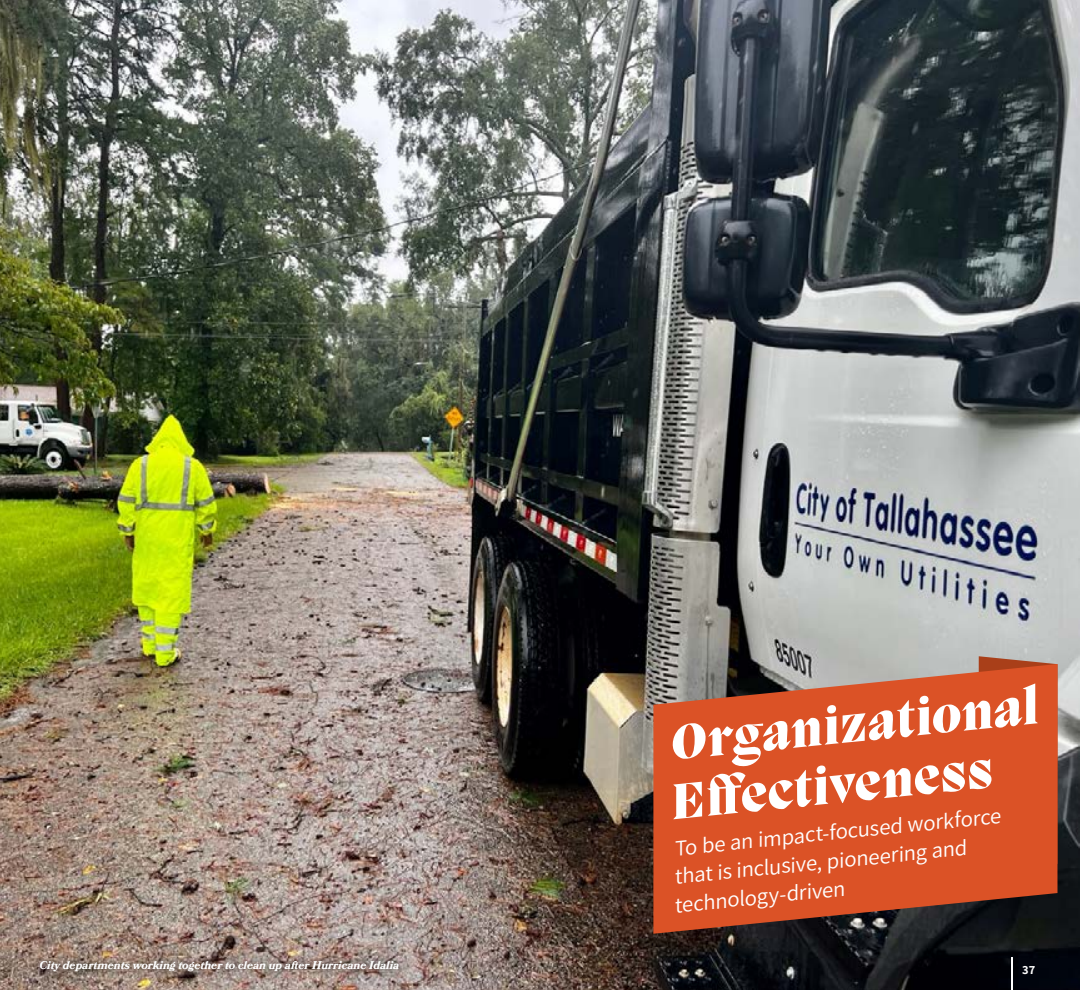
<style>
.page{position:relative;width:1080px;height:990px;background:#fff}
.page>*{position:absolute;margin:0;border:0;box-sizing:border-box;transform-origin:0 0}
.t1{font:200 22.25px/28.2px "Assistant";color:#fff}
.t2{font:200 12.5px "Assistant";color:#fff}
.t3{font:italic 700 11.25px "Bookmania";color:#fff}
</style>
<div class="page">
<img style="left:0;top:0;width:1080px;height:990px">
<svg style="left:653px;top:664px;width:404px;height:270px;fill:#db5226"></svg>
<svg style="left:670px;top:655px;width:388px;height:211px"></svg>
<div style="left:30px;top:951px;width:378px;height:31px;background:#000;opacity:.75"></div>
<hr style="left:1012px;top:957px;width:1px;height:33px;background:#fff">
<p class="t1" style="left:667px;top:834px;width:336px;rotate:-6deg">To be an impact-focused workforce that is inclusive, pioneering and technology-driven</p>
<p class="t3" style="left:40px;top:959px;width:361px">City departments working together to clean up after Hurricane Idalia</p>
<p class="t2" style="left:1022px;top:961px;width:15px">37</p>
</div>
